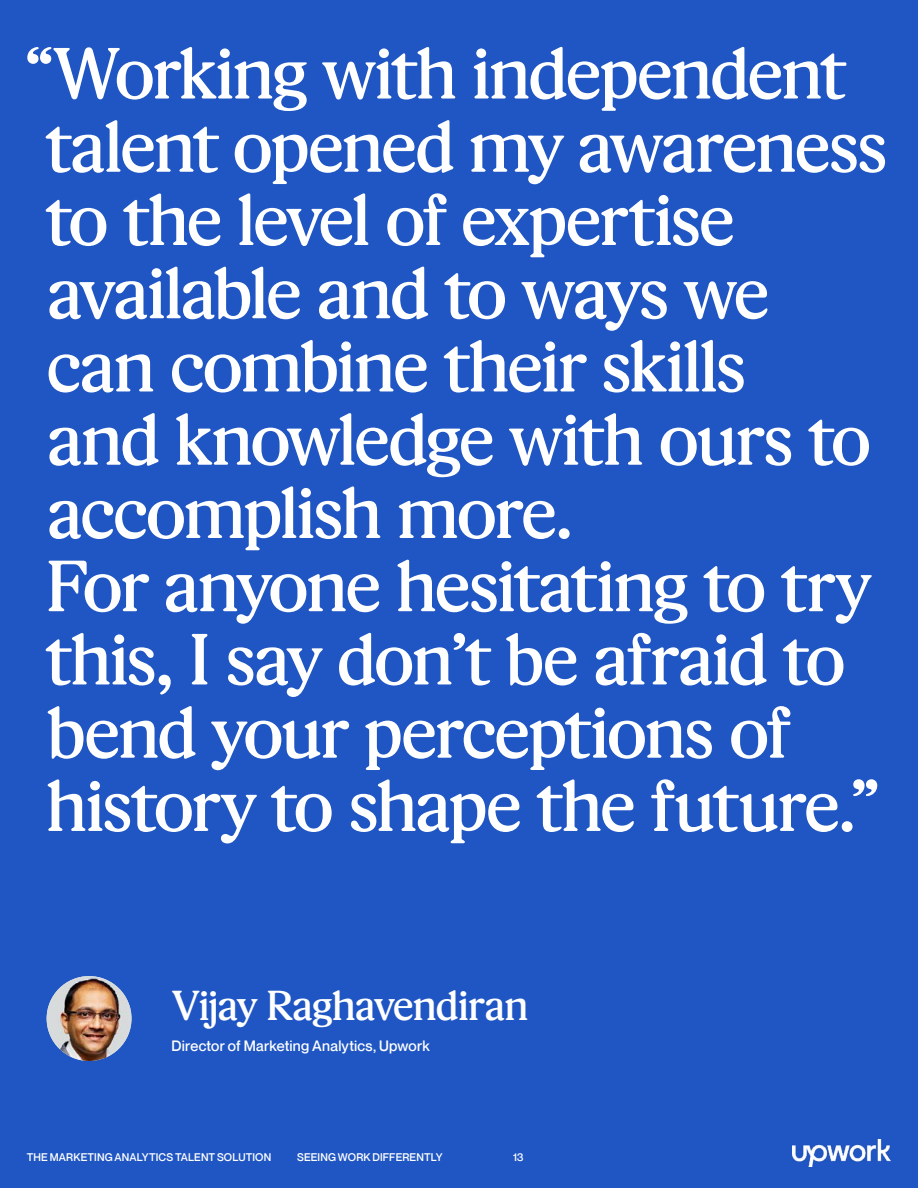
<style>
.page{position:relative;width:918px;height:1188px;background:#1f56c3}
.page>*{position:absolute;margin:0;border:0;box-sizing:border-box;transform-origin:0 0}
.t1{font:70.65px/73.2px "Upwork Rza";letter-spacing:-.06em;color:#fff}
.t2{font:40.95px "Upwork Rza";letter-spacing:-.05em;color:#fff}
.t3{font:500 14.7px "Neue Montreal";letter-spacing:.015em;color:#fff}
.t4{font:500 10.8px "Neue Montreal";letter-spacing:.01em;color:#fff}
</style>
<div class="page">
<img style="left:47px;top:976px;width:85px;height:85px;border-radius:42px">
<img style="left:792px;top:1139px;width:99px;height:28px">
<p class="t1" style="left:24px;top:34px;width:866px">“Working with independent talent opened my awareness to the level of expertise available and to ways we<br>can combine their skills<br>and knowledge with ours to accomplish more.<br>For anyone hesitating to try this, I say don’t be afraid to bend your perceptions of history to shape the future.”</p>
<p class="t2" style="left:172px;top:977px;width:359px">Vijay Raghavendiran</p>
<p class="t3" style="left:171px;top:1037px;width:260px">Director of Marketing Analytics, Upwork</p>
<p class="t4" style="left:27px;top:1151px;width:246px">THE MARKETING ANALYTICS TALENT SOLUTION</p>
<p class="t4" style="left:297px;top:1151px;width:147px">SEEING WORK DIFFERENTLY</p>
<p class="t4" style="left:513px;top:1151px;width:12px">13</p>
</div>
